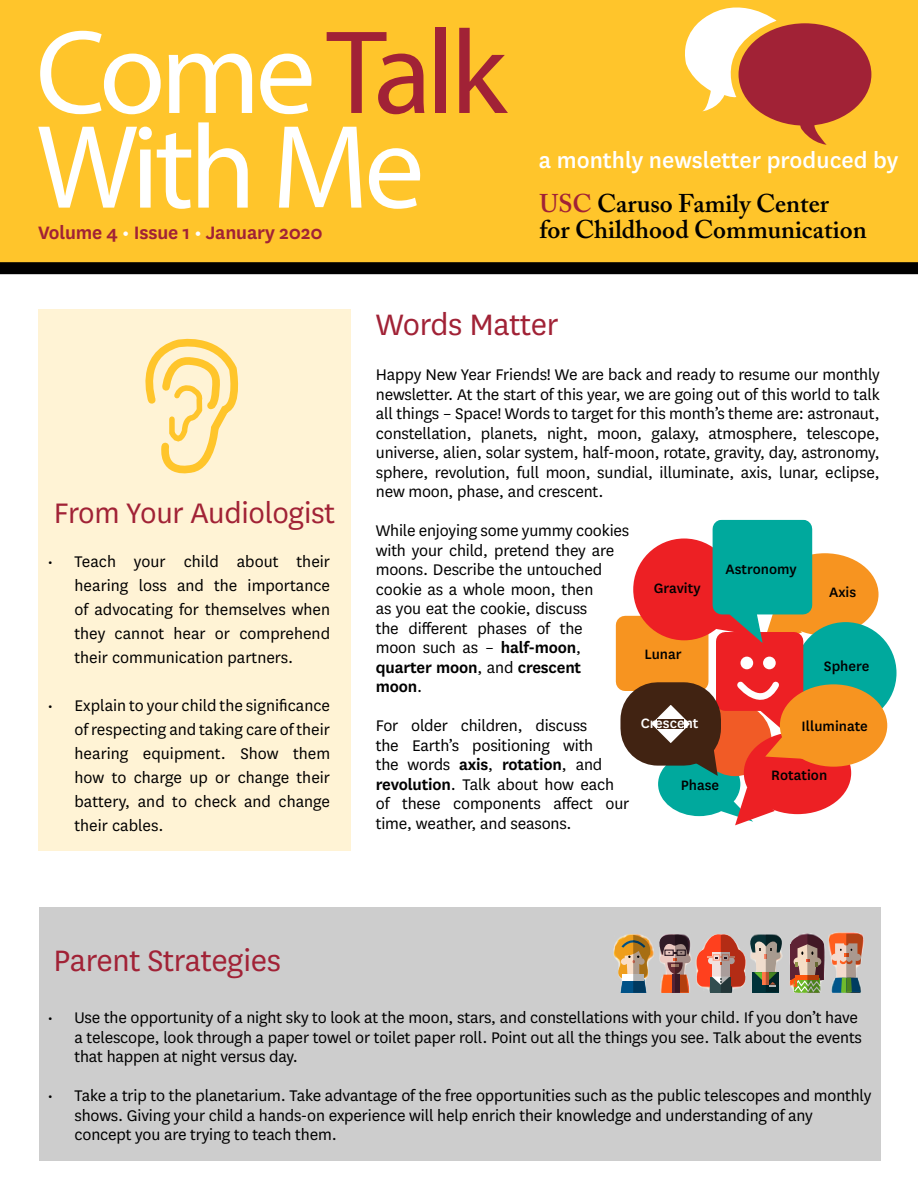
<style>
.page{position:relative;width:918px;height:1188px;background:#fff}
.page>*{position:absolute;margin:0;border:0;box-sizing:border-box;transform-origin:0 0}
.t1{font:120px/94.7px "Myriad Pro";letter-spacing:-.04em;color:#fff}
.t2{font:34.5px "National";letter-spacing:-.01em;color:#a12236}
.t3{font:33px "National";letter-spacing:-.01em;color:#a12236}
.t4{font:600 25.5px "Adobe Caslon Pro";color:#000}
.t5{font:500 25.5px "National";color:#fff}
.t6{font:600 21px "National";letter-spacing:-.01em;color:#a12236}
.t7{font:18px/19.5px "National";letter-spacing:-.01em;color:#000}
.t8{font:500 15.9px "National";color:#000}
.t9{font:500 15.9px "National";color:#fff}
.s1{color:#a12236}
.s2{color:#fff}
.s3{font-weight:600}
</style>
<div class="page">
<div style="left:0;top:0;width:918px;height:267px;background:#ffc52b"></div>
<div style="left:0;top:262px;width:918px;height:12px;background:#000"></div>
<div style="left:39px;top:907px;width:842px;height:254px;background:#cdcdcd"></div>
<div style="left:739px;top:23px;width:132px;height:103px;background:#a12236;border-radius:50%"></div>
<svg style="left:795px;top:122px;width:32px;height:23px"></svg>
<svg style="left:685px;top:7px;width:92px;height:104px"></svg>
<div style="left:658px;top:752px;width:82px;height:64px;background:#00a99d;border-radius:50%"></div>
<div style="left:625px;top:625px;width:74px;height:57px;background:#f79420"></div>
<div style="left:616px;top:616px;width:92px;height:75px;border:19px solid #f79420"></div>
<div style="left:699px;top:703px;width:72px;height:73px;background:#f15b26;border-radius:50%"></div>
<div style="left:771px;top:553px;width:108px;height:83px;background:#f79420;border-radius:50%"></div>
<div style="left:633px;top:539px;width:102px;height:101px;background:#ed2024;border-radius:50%"></div>
<div style="left:795px;top:622px;width:102px;height:102px;background:#00a99d;border-radius:50%"></div>
<svg style="left:701px;top:766px;width:20px;height:10px"></svg>
<div style="left:744px;top:732px;width:107px;height:82px;background:#ed2024;border-radius:50%"></div>
<svg style="left:718px;top:787px;width:57px;height:38px"></svg>
<div style="left:716px;top:632px;width:87px;height:79px;background:#ed2024"></div>
<div style="left:722px;top:529px;width:81px;height:76px;background:#00a99d"></div>
<div style="left:713px;top:520px;width:99px;height:94px;border:19px solid #00a99d"></div>
<svg style="left:709px;top:604px;width:93px;height:43px"></svg>
<div style="left:780px;top:684px;width:107px;height:83px;background:#f79420;border-radius:50%"></div>
<div style="left:620px;top:682px;width:101px;height:84px;border:74px solid #412312"></div>
<div style="left:741px;top:657px;width:12px;height:12px;background:#fff;border-radius:50%"></div>
<div style="left:763px;top:657px;width:13px;height:12px;background:#fff;border-radius:50%"></div>
<svg style="left:734px;top:676px;width:87px;height:83px"></svg>
<div style="left:38px;top:309px;width:313px;height:542px;background:#fff3d5"></div>
<svg style="left:145px;top:339px;width:93px;height:134px"></svg>
<img style="left:824px;top:933px;width:40px;height:60px">
<img style="left:613px;top:933px;width:211px;height:60px">
<svg style="left:830px;top:934px;width:33px;height:58px;background:#af907b"></svg>
<h1 class="t1" style="left:36px;top:24px;width:472px">Come <span class="s1">Talk<br></span>With Me</h1>
<h3 class="t5" style="left:539px;top:143px;width:361px">a monthly newsletter produced by</h3>
<h3 class="t4" style="left:539px;top:188px;width:291px"><span class="s1">USC</span> Caruso Family Center</h3>
<p class="t6" style="left:38px;top:218px;width:286px">Volume 4 <span class="s2">•</span> Issue 1 <span class="s2">•</span> January 2020</p>
<h3 class="t4" style="left:539px;top:214px;width:329px">for Childhood Communication</h3>
<h3 class="t3" style="left:54px;top:492px;width:283px">From Your Audiologist</h3>
<p class="t7" style="left:75px;top:549px;width:257px;line-height:24px;text-align:justify;text-indent:-27px">• Teach your child about their hearing loss and the importance of advocating for themselves when they cannot hear or comprehend their communication partners.</p>
<p class="t7" style="left:75px;top:693px;width:257px;line-height:24px;text-align:justify;text-indent:-27px">• Explain to your child the significance of respecting and taking care of their hearing equipment. Show them how to charge up or change their battery, and to check and change their cables.</p>
<h2 class="t2" style="left:376px;top:302px;width:184px">Words Matter</h2>
<p class="t7" style="left:376px;top:364px;width:506px;text-align:justify">Happy New Year Friends! We are back and ready to resume our monthly newsletter. At the start of this year, we are going out of this world to talk all things – Space! Words to target for this month’s theme are: astronaut, constellation, planets, night, moon, galaxy, atmosphere, telescope, universe, alien, solar system, half-moon, rotate, gravity, day, astronomy, sphere, revolution, full moon, sundial, illuminate, axis, lunar, eclipse, new moon, phase, and crescent.</p>
<p class="t7" style="left:376px;top:520px;width:255px">While enjoying some yummy cookies with your child, pretend they are moons. Describe the untouched cookie as a whole moon, then<br>as you eat the cookie, discuss<br>the different phases of the<br>moon such as – <span class="s3">half-moon</span>, <span class="s3">quarter moon</span>, and <span class="s3">crescent moon</span>.</p>
<p class="t7" style="left:376px;top:715px;width:255px">For older children, discuss<br>the Earth’s positioning with<br>the words <span class="s3">axis</span>, <span class="s3">rotation</span>, and <span class="s3">revolution</span>. Talk about how each of these components affect our time, weather, and seasons.</p>
<p class="t8" style="left:726px;top:558px;width:73px">Astronomy</p>
<p class="t8" style="left:654px;top:577px;width:48px">Gravity</p>
<p class="t8" style="left:829px;top:581px;width:29px">Axis</p>
<p class="t8" style="left:644px;top:643px;width:39px">Lunar</p>
<p class="t8" style="left:824px;top:656px;width:47px">Sphere</p>
<p class="t9" style="left:641px;top:712px;width:59px">Crescent</p>
<p class="t8" style="left:802px;top:715px;width:68px">Illuminate</p>
<p class="t8" style="left:771px;top:764px;width:58px">Rotation</p>
<p class="t8" style="left:681px;top:774px;width:40px">Phase</p>
<h2 class="t2" style="left:54px;top:938px;width:229px">Parent Strategies</h2>
<p class="t7" style="left:75px;top:1007px;width:789px;text-indent:-27px">• Use the opportunity of a night sky to look at the moon, stars, and constellations with your child. If you don’t have a telescope, look through a paper towel or toilet paper roll. Point out all the things you see. Talk about the events that happen at night versus day.</p>
<p class="t7" style="left:75px;top:1085px;width:798px;text-indent:-27px">• Take a trip to the planetarium. Take advantage of the free opportunities such as the public telescopes and monthly shows. Giving your child a hands-on experience will help enrich their knowledge and understanding of any concept you are trying to teach them.</p>
</div>
